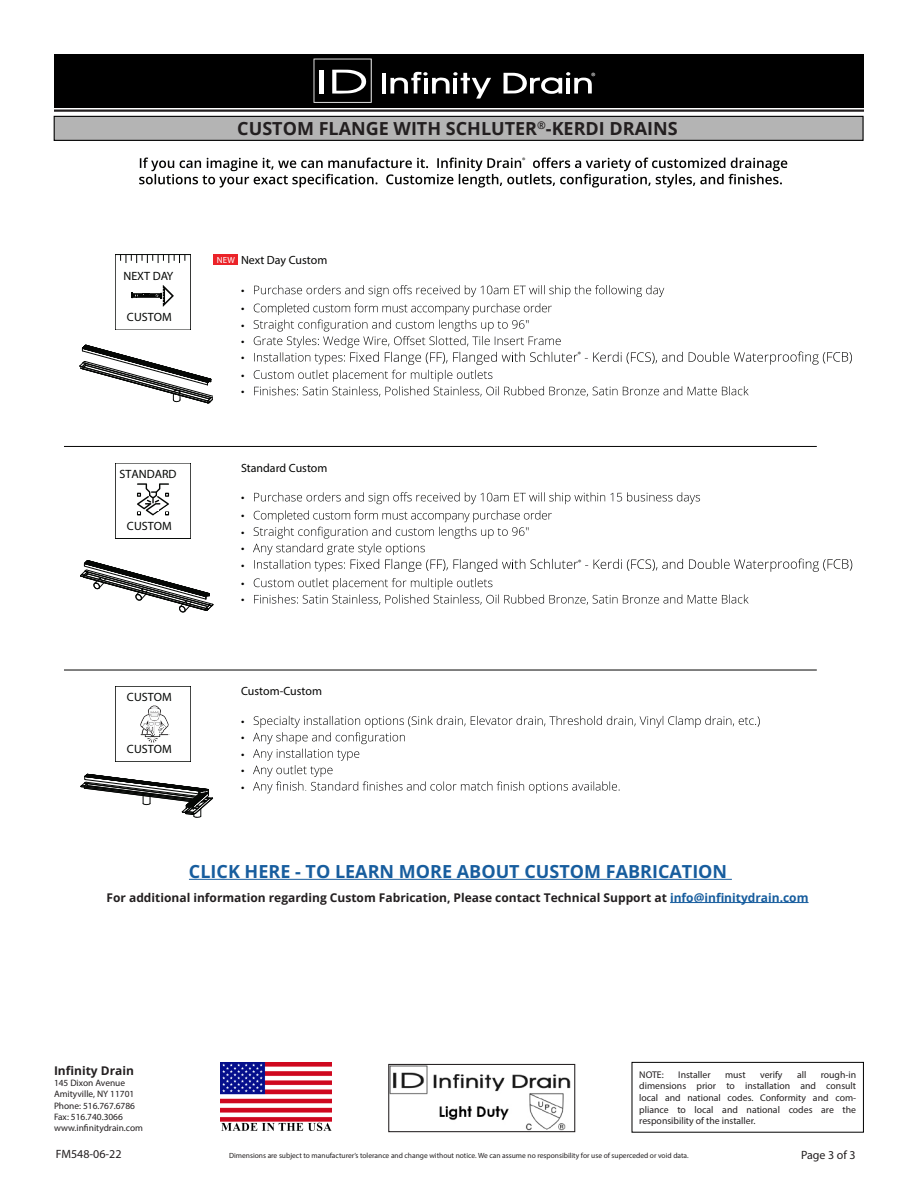
<style>
.page{position:relative;width:918px;height:1188px;background:#fff}
.page>*{position:absolute;margin:0;border:0;box-sizing:border-box;transform-origin:0 0}
.t1{font:18px "Open Sans";color:#175d9e}
.t2{font:18px "Open Sans";color:#231f20}
.t3{font:12px "Open Sans";color:#231f20}
.t4{font:700 12px "Nexa";color:#050705}
.Bullets_1{font:12px "Myriad Pro";color:#231f20}
.t5{font:800 11.85px "Open Sans";color:#050504}
.t6{font:300 11.85px/16.4px "Open Sans";color:#050504}
.t7{font:10.65px "Myriad Pro";color:#fff}
.t8{font:9.75px/11.7px "Myriad Pro";color:#231f20;text-align:justify}
.t9{font:9.3px "Myriad Pro";color:#231f20}
.t10{font:700 condensed 8.85px "Helvetica Neue LT Std";color:#fff}
.t11{font:600 7.95px "Open Sans";color:#050504}
.t12{font:300 7.65px "Open Sans";color:#050504}
.t13{font:7.5px "Myriad Pro";color:#231f20}
.s1{color:#175d9e}
</style>
<div class="page">
<hr style="left:54px;top:110px;width:810px;height:2px;background:#231f20">
<div style="left:54px;top:54px;width:810px;height:54px;background:#000"></div>
<hr style="left:382px;top:73px;width:4px;height:21px;background:#fff">
<svg style="left:314px;top:59px;width:58px;height:44px"></svg>
<div style="left:319px;top:70px;width:5px;height:23px;background:#fff"></div>
<svg style="left:390px;top:72px;width:101px;height:27px"></svg>
<svg style="left:504px;top:72px;width:88px;height:22px"></svg>
<img style="left:220px;top:1062px;width:112px;height:69px">
<div style="left:632px;top:1062px;width:232px;height:71px;border:1px solid #000"></div>
<img style="left:390px;top:1066px;width:180px;height:64px">
<div style="left:388px;top:1064px;width:187px;height:68px;border:1px solid #231f20"></div>
<div style="left:54px;top:116px;width:810px;height:25px;background:#b4b4b4;border:1px solid #000"></div>
<svg style="left:254px;top:285px;width:410px;height:12px"></svg>
<svg style="left:254px;top:492px;width:446px;height:12px"></svg>
<svg style="left:254px;top:578px;width:495px;height:27px"></svg>
<svg style="left:253px;top:716px;width:507px;height:77px"></svg>
<hr style="left:64px;top:446px;width:753px;height:1px;background:#050504">
<hr style="left:64px;top:670px;width:753px;height:1px;background:#050504">
<div style="left:213px;top:255px;width:24px;height:10px;background:#eb2329"></div>
<svg style="left:80px;top:345px;width:133px;height:59px"></svg>
<svg style="left:80px;top:560px;width:134px;height:53px"></svg>
<svg style="left:81px;top:774px;width:132px;height:43px"></svg>
<div style="left:115px;top:255px;width:76px;height:75px;border:1px solid #050705"></div>
<svg style="left:120px;top:255px;width:66px;height:8px"></svg>
<svg style="left:131px;top:285px;width:43px;height:22px"></svg>
<svg style="left:137px;top:483px;width:32px;height:33px"></svg>
<div style="left:115px;top:686px;width:76px;height:76px;border:1px solid #050705"></div>
<svg style="left:140px;top:705px;width:30px;height:38px"></svg>
<svg style="left:254px;top:303px;width:598px;height:94px"></svg>
<svg style="left:253px;top:510px;width:325px;height:62px"></svg>
<svg style="left:585px;top:559px;width:267px;height:13px"></svg>
<hr style="left:189px;top:879px;width:543px;height:1px;background:#175d9e">
<hr style="left:670px;top:902px;width:139px;height:1px;background:#175d9e">
<svg style="left:139px;top:158px;width:648px;height:30px"></svg>
<p class="t7" style="left:591px;top:70px;width:6px">®</p>
<p class="t2" style="left:237px;top:116px;width:442px">CUSTOM FLANGE WITH SCHLUTER<sup>®</sup>-KERDI DRAINS</p>
<p class="t4" style="left:123px;top:268px;width:51px">NEXT DAY</p>
<p class="t4" style="left:127px;top:310px;width:46px">CUSTOM</p>
<p class="t4" style="left:119px;top:466px;width:59px">STANDARD</p>
<p class="t4" style="left:127px;top:518px;width:46px">CUSTOM</p>
<p class="t4" style="left:127px;top:689px;width:46px">CUSTOM</p>
<p class="t4" style="left:127px;top:742px;width:46px">CUSTOM</p>
<p class="t5" style="left:241px;top:253px;width:88px">Next Day Custom</p>
<p class="t6" style="left:241px;top:281px;width:5px;line-height:18px">• •</p>
<p class="t6" style="left:241px;top:316px;width:5px;text-align:justify">• • • • •</p>
<p class="t10" style="left:217px;top:254px;width:20px">NEW</p>
<p class="t5" style="left:241px;top:460px;width:88px">Standard Custom</p>
<p class="t6" style="left:241px;top:488px;width:5px;line-height:18px">• •</p>
<p class="t6" style="left:241px;top:523px;width:5px;text-align:justify">• • •</p>
<p class="t6" style="left:241px;top:575px;width:5px">• •</p>
<p class="t5" style="left:241px;top:684px;width:82px">Custom-Custom</p>
<p class="t6" style="left:241px;top:713px;width:5px;text-align:justify">• • • • •</p>
<p class="t11" style="left:522px;top:156px;width:5px">®</p>
<p class="t12" style="left:578px;top:350px;width:5px">®</p>
<p class="t12" style="left:578px;top:557px;width:5px">®</p>
<p class="t1" style="left:189px;top:860px;width:540px">CLICK HERE - TO LEARN MORE ABOUT CUSTOM FABRICATION</p>
<p class="t3" style="left:107px;top:889px;width:703px">For additional information regarding Custom Fabrication, Please contact Technical Support at <span class="s1">info@infinitydrain.com</span></p>
<p class="t3" style="left:54px;top:1062px;width:81px">Infinity Drain</p>
<p class="t9" style="left:54px;top:1077px;width:73px">145 Dixon Avenue</p>
<p class="t9" style="left:54px;top:1088px;width:82px">Amityville, NY 11701</p>
<p class="t9" style="left:54px;top:1100px;width:83px">Phone: 516.767.6786</p>
<p class="t9" style="left:54px;top:1111px;width:70px">Fax: 516.740.3066</p>
<p class="t9" style="left:54px;top:1122px;width:90px">www.infinitydrain.com</p>
<p class="t8" style="left:639px;top:1068px;width:26px">NOTE:</p>
<p class="t8" style="left:678px;top:1068px;width:34px">Installer</p>
<p class="t8" style="left:725px;top:1068px;width:22px">must</p>
<p class="t8" style="left:760px;top:1068px;width:24px">verify</p>
<p class="t8" style="left:797px;top:1068px;width:11px">all</p>
<p class="t8" style="left:639px;top:1068px;width:218px;text-indent:182px">rough-in dimensions prior to installation and consult local and national codes. Conformity and com&shy;pliance to local and national codes are the responsibility of the installer.</p>
<p class="Bullets_1" style="left:56px;top:1146px;width:67px">FM548-06-22</p>
<p class="Bullets_1" style="left:801px;top:1147px;width:56px">Page 3 of 3</p>
<p class="t13" style="left:229px;top:1151px;width:461px">Dimensions are subject to manufacturer’s tolerance and change without notice. We can assume no responsibility for use of superceded or void data.</p>
</div>
